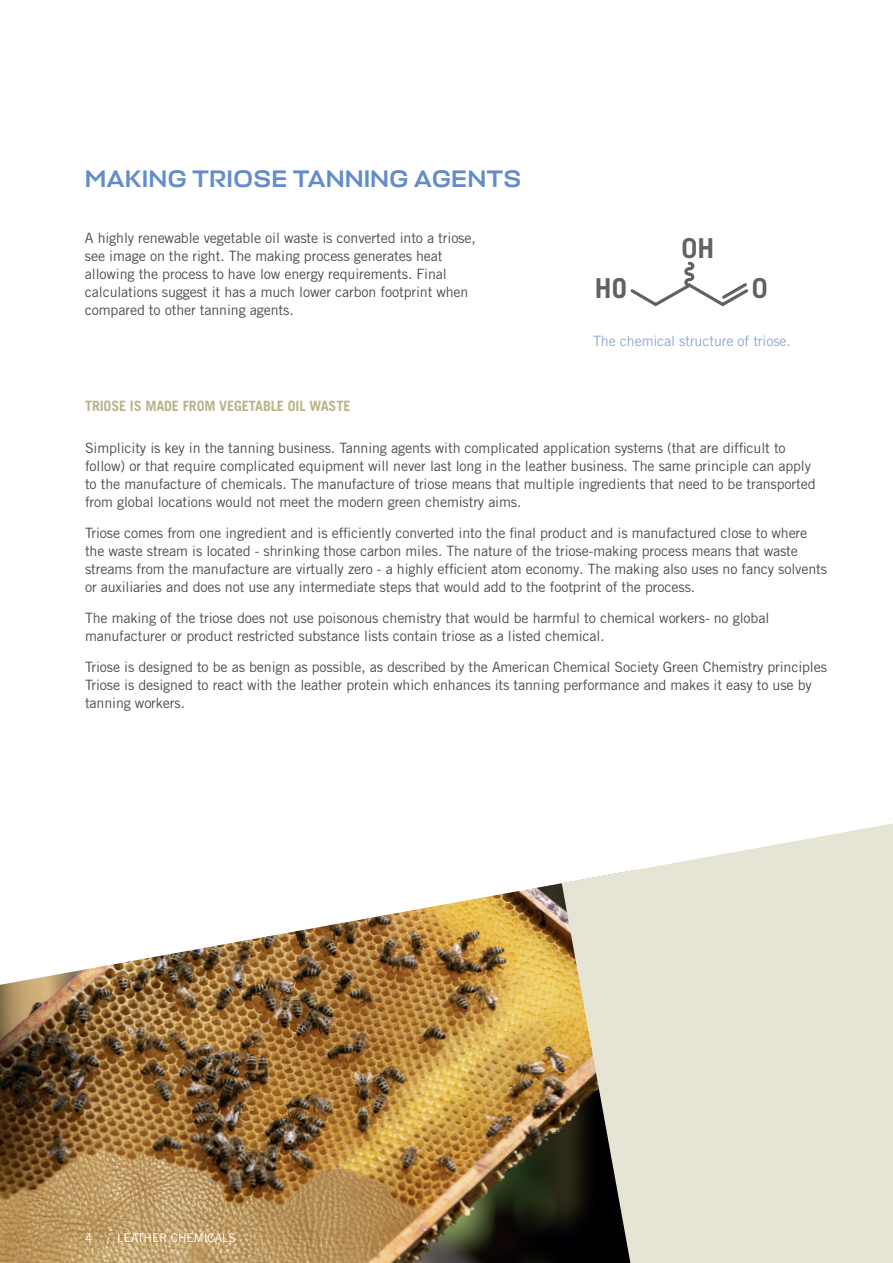
<style>
.page{position:relative;width:893px;height:1263px;background:#fff}
.page>*{position:absolute;margin:0;border:0;box-sizing:border-box;transform-origin:0 0}
.t1{font:700 27.45px "Trade Gothic LT Pro";color:#5e6262}
.t2{font:500 24px "Stapel";letter-spacing:.03em;color:#628dc9}
.t3{font:14.25px/18px "Trade Gothic LT Pro";letter-spacing:-.01em;color:#484f51}
.t4{font:700 14.25px "Trade Gothic LT Pro";letter-spacing:-.01em;color:#bab38a}
.t5{font:14.25px "Trade Gothic LT Pro";letter-spacing:-.01em;color:#8ca9d7}
.t6{font:12px "Trade Gothic LT Pro";letter-spacing:-.01em;color:#fff}
</style>
<div class="page">
<img style="left:0;top:985px;width:562px;height:278px">
<svg style="left:562px;top:985px;width:331px;height:278px;background:#d0cdbc"></svg>
<svg style="left:0;top:823px;width:893px;height:162px"></svg>
<svg style="left:630px;top:261px;width:119px;height:46px"></svg>
<svg style="left:102px;top:1229px;width:9px;height:34px"></svg>
<h2 class="t2" style="left:85px;top:164px;width:437px">MAKING TRIOSE TANNING AGENTS</h2>
<p class="t3" style="left:85px;top:229px;width:392px">A highly renewable vegetable oil waste is converted into a triose, see image on the right. The making process generates heat allowing the process to have low energy requirements. Final calculations suggest it has a much lower carbon footprint when compared to other tanning agents.</p>
<p class="t4" style="left:85px;top:397px;width:267px">TRIOSE IS MADE FROM VEGETABLE OIL WASTE</p>
<h1 class="t1" style="left:682px;top:232px;width:34px">0H</h1>
<h1 class="t1" style="left:595px;top:271px;width:34px">HO</h1>
<h1 class="t1" style="left:752px;top:271px;width:17px">0</h1>
<p class="t5" style="left:593px;top:333px;width:199px">The chemical structure of triose.</p>
<p class="t3" style="left:85px;top:439px;width:732px">Simplicity is key in the tanning business. Tanning agents with complicated application systems (that are difficult to follow) or that require complicated equipment will never last long in the leather business. The same principle can apply to the manufacture of chemicals. The manufacture of triose means that multiple ingredients that need to be transported from global locations would not meet the modern green chemistry aims.</p>
<p class="t3" style="left:85px;top:524px;width:744px">Triose comes from one ingredient and is efficiently converted into the final product and is manufactured close to where the waste stream is located - shrinking those carbon miles. The nature of the triose-making process means that waste streams from the manufacture are virtually zero - a highly efficient atom economy. The making also uses no fancy solvents or auxiliaries and does not use any intermediate steps that would add to the footprint of the process.</p>
<p class="t3" style="left:85px;top:609px;width:686px">The making of the triose does not use poisonous chemistry that would be harmful to chemical workers- no global manufacturer or product restricted substance lists contain triose as a listed chemical.</p>
<p class="t3" style="left:85px;top:657px;width:744px">Triose is designed to be as benign as possible, as described by the American Chemical Society Green Chemistry principles<br>Triose is designed to react with the leather protein which enhances its tanning performance and makes it easy to use by tanning workers.</p>
<p class="t6" style="left:85px;top:1230px;width:9px">4</p>
<p class="t6" style="left:117px;top:1230px;width:120px">LEATHER CHEMICALS</p>
</div>
